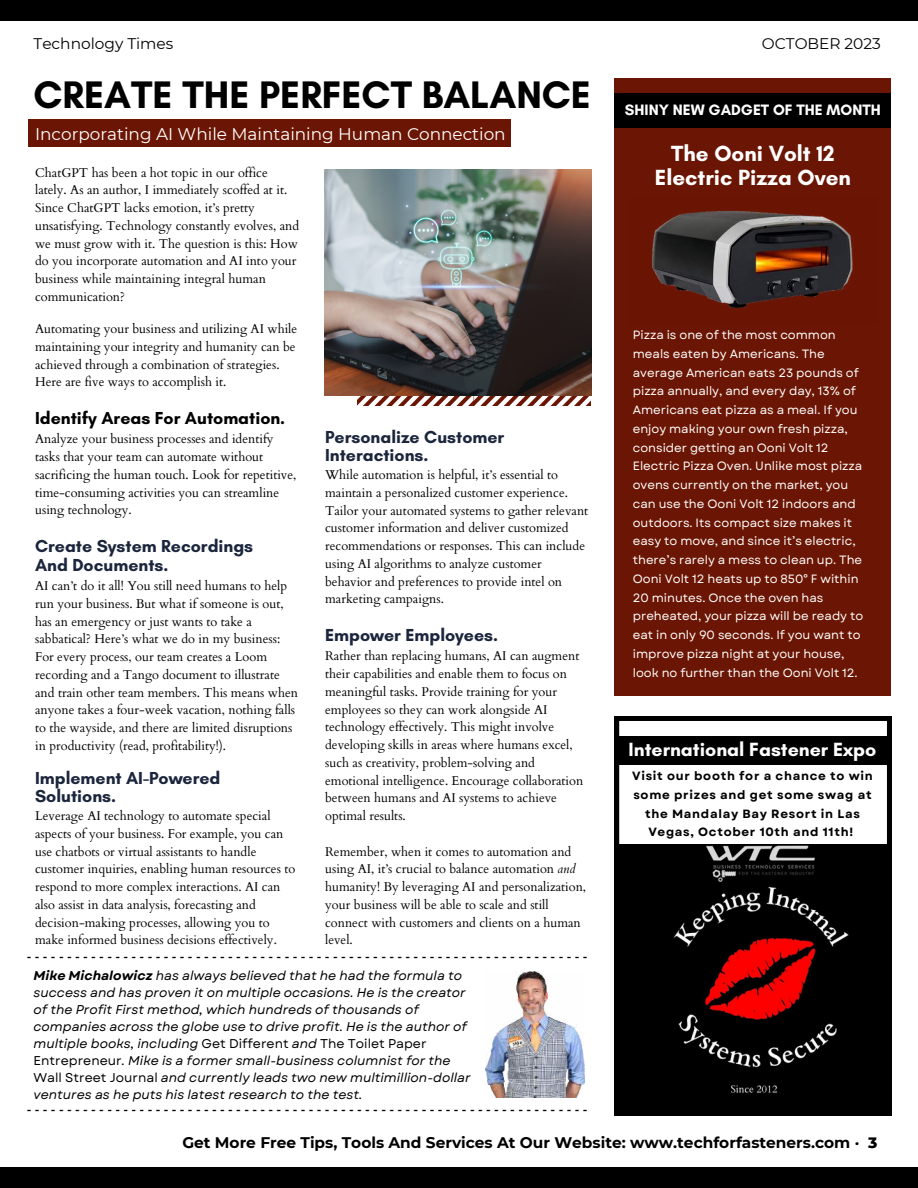
<style>
.page{position:relative;width:918px;height:1188px;background:#fff}
.page>*{position:absolute;margin:0;border:0;box-sizing:border-box;transform-origin:0 0}
.t1{font:700 39.15px "Glacial Indifference";color:#000}
.t2{font:700 22.35px/23.7px "Glacial Indifference";color:#fff;text-align:center}
.t3{font:700 19.5px "Glacial Indifference";color:#fff}
.t4{font:700 17.7px/17.5px "Glacial Indifference";color:#1b253c}
.t5{font:700 17.7px "Glacial Indifference";color:#000}
.t6{font:16.8px "Montserrat";color:#fff}
.t7{font:700 15.45px "Montserrat";color:#000}
.t8{font:15.45px "Montserrat";color:#000}
.t9{font:700 15.3px "Glacial Indifference";color:#fff}
.t10{font:12.75px/17.7px "Cardo";color:#000}
.t11{font:italic 12.75px/17px "Garet";color:#000}
.t12{font:600 12.15px "Montserrat";color:#000}
.t13{font:12px/18.8px "Garet";color:#fff}
.t14{font:700 12px/18.9px "Garet";letter-spacing:.06em;color:#000;text-align:center}
.s1{font-style:italic}
.s2{font-weight:700}
.s3{font-style:normal}
.s4{font-weight:800}
</style>
<div class="page">
<div style="left:0;top:1px;width:918px;height:20px;background:#000"></div>
<div style="left:0;top:1168px;width:918px;height:20px;background:#000"></div>
<div style="left:615px;top:79px;width:276px;height:617px;background:#6b1604"></div>
<div style="left:615px;top:94px;width:276px;height:34px;background:#000"></div>
<svg style="left:615px;top:716px;width:276px;height:400px"></svg>
<div style="left:615px;top:736px;width:276px;height:28px;background:#000"></div>
<svg style="left:357px;top:396px;width:234px;height:10px"></svg>
<img style="left:652px;top:211px;width:201px;height:97px">
<div style="left:28px;top:119px;width:482px;height:28px;background:#6b1604"></div>
<img style="left:325px;top:170px;width:266px;height:226px">
<img style="left:485px;top:972px;width:99px;height:126px">
<img style="left:617px;top:845px;width:274px;height:269px">
<p class="t8" style="left:34px;top:33px;width:141px">Technology Times</p>
<p class="t8" style="left:762px;top:33px;width:120px">OCTOBER 2023</p>
<h1 class="t1" style="left:34px;top:71px;width:559px">CREATE THE PERFECT BALANCE</h1>
<h3 class="t6" style="left:35px;top:123px;width:472px">Incorporating AI While Maintaining Human Connection</h3>
<p class="t10" style="left:35px;top:163px;width:266px">ChatGPT has been a hot topic in our office lately. As an author, I immediately scoffed at it.<br>Since ChatGPT lacks emotion, it’s pretty unsatisfying. Technology constantly evolves, and we must grow with it. The question is this: How do you incorporate automation and AI into your business while maintaining integral human communication?</p>
<p class="t10" style="left:35px;top:319px;width:264px">Automating your business and utilizing AI while maintaining your integrity and humanity can be achieved through a combination of strategies.<br>Here are five ways to accomplish it.</p>
<h3 class="t5" style="left:35px;top:407px;width:252px">Identify Areas For Automation.</h3>
<p class="t10" style="left:35px;top:429px;width:263px">Analyze your business processes and identify tasks that your team can automate without sacrificing the human touch. Look for repetitive, time-consuming activities you can streamline using technology.</p>
<h3 class="t4" style="left:35px;top:537px;width:220px;line-height:19px">Create System Recordings<br>And Documents.</h3>
<p class="t10" style="left:35px;top:576px;width:265px">AI can’t do it all! You still need humans to help run your business. But what if someone is out, has an emergency or just wants to take a sabbatical? Here’s what we do in my business:<br>For every process, our team creates a Loom recording and a Tango document to illustrate and train other team members. This means when anyone takes a four-week vacation, nothing falls to the wayside, and there are limited disruptions in productivity (read, profitability!).</p>
<h3 class="t4" style="left:35px;top:769px;width:187px">Implement AI-Powered<br>Solutions.</h3>
<p class="t10" style="left:35px;top:806px;width:262px">Leverage AI technology to automate special aspects of your business. For example, you can use chatbots or virtual assistants to handle customer inquiries, enabling human resources to respond to more complex interactions. AI can also assist in data analysis, forecasting and decision-making processes, allowing you to make informed business decisions effectively.</p>
<h3 class="t4" style="left:325px;top:428px;width:181px">Personalize Customer<br>Interactions.</h3>
<p class="t10" style="left:325px;top:465px;width:265px">While automation is helpful, it’s essential to maintain a personalized customer experience.<br>Tailor your automated systems to gather relevant customer information and deliver customized recommendations or responses. This can include using AI algorithms to analyze customer behavior and preferences to provide intel on marketing campaigns.</p>
<h3 class="t4" style="left:325px;top:626px;width:174px">Empower Employees.</h3>
<p class="t10" style="left:325px;top:646px;width:260px">Rather than replacing humans, AI can augment their capabilities and enable them to focus on meaningful tasks. Provide training for your employees so they can work alongside AI technology effectively. This might involve developing skills in areas where humans excel, such as creativity, problem-solving and emotional intelligence. Encourage collaboration between humans and AI systems to achieve optimal results.</p>
<p class="t10" style="left:325px;top:842px;width:263px">Remember, when it comes to automation and using AI, it’s crucial to balance automation <span class="s1">and </span>humanity! By leveraging AI and personalization, your business will be able to scale and still connect with customers and clients on a human level.</p>
<p class="t12" style="left:27px;top:948px;width:562px">- - - - - - - - - - - - - - - - - - - - - - - - - - - - - - - - - - - - - - - - - - - - - - - - - - - - - - - - - - - - - - - - - - - - - -</p>
<p class="t11" style="left:34px;top:967px;width:439px"><span class="s2">Mike Michalowicz</span> has always believed that he had the formula to success and has proven it on multiple occasions. He is the creator of the Profit First method, which hundreds of thousands of companies across the globe use to drive profit. He is the author of multiple books, including <span class="s3">Get Different</span> and <span class="s3">The Toilet Paper Entrepreneur</span>. Mike is a former small-business columnist for the <span class="s3">Wall Street Journal</span> and currently leads two new multimillion-dollar ventures as he puts his latest research to the test.</p>
<p class="t12" style="left:27px;top:1101px;width:562px">- - - - - - - - - - - - - - - - - - - - - - - - - - - - - - - - - - - - - - - - - - - - - - - - - - - - - - - - - - - - - - - - - - - - - -</p>
<p class="t9" style="left:625px;top:100px;width:257px">SHINY NEW GADGET OF THE MONTH</p>
<h2 class="t2" style="left:655px;top:141px;width:197px">The Ooni Volt 12<br>Electric Pizza Oven</h2>
<p class="t13" style="left:633px;top:326px;width:232px">Pizza is one of the most common meals eaten by Americans. The average American eats 23 pounds of pizza annually, and every day, 13% of Americans eat pizza as a meal. If you enjoy making your own fresh pizza, consider getting an Ooni Volt 12<br>Electric Pizza Oven. Unlike most pizza ovens currently on the market, you can use the Ooni Volt 12 indoors and outdoors. Its compact size makes it easy to move, and since it’s electric, there’s rarely a mess to clean up. The Ooni Volt 12 heats up to 850° F within 20 minutes. Once the oven has preheated, your pizza will be ready to eat in only 90 seconds. If you want to improve pizza night at your house, look no further than the Ooni Volt 12.</p>
<h3 class="t3" style="left:629px;top:737px;width:249px">International Fastener Expo</h3>
<p class="t14" style="left:632px;top:766px;width:242px">Visit our booth for a chance to win some prizes and get some swag at the Mandalay Bay Resort in Las<br>Vegas, October 10th and 11th!</p>
<p class="t7" style="left:182px;top:1131px;width:696px">Get More Free Tips, Tools And Services At Our Website: www.techforfasteners.com · <span class="s4">3</span></p>
</div>
